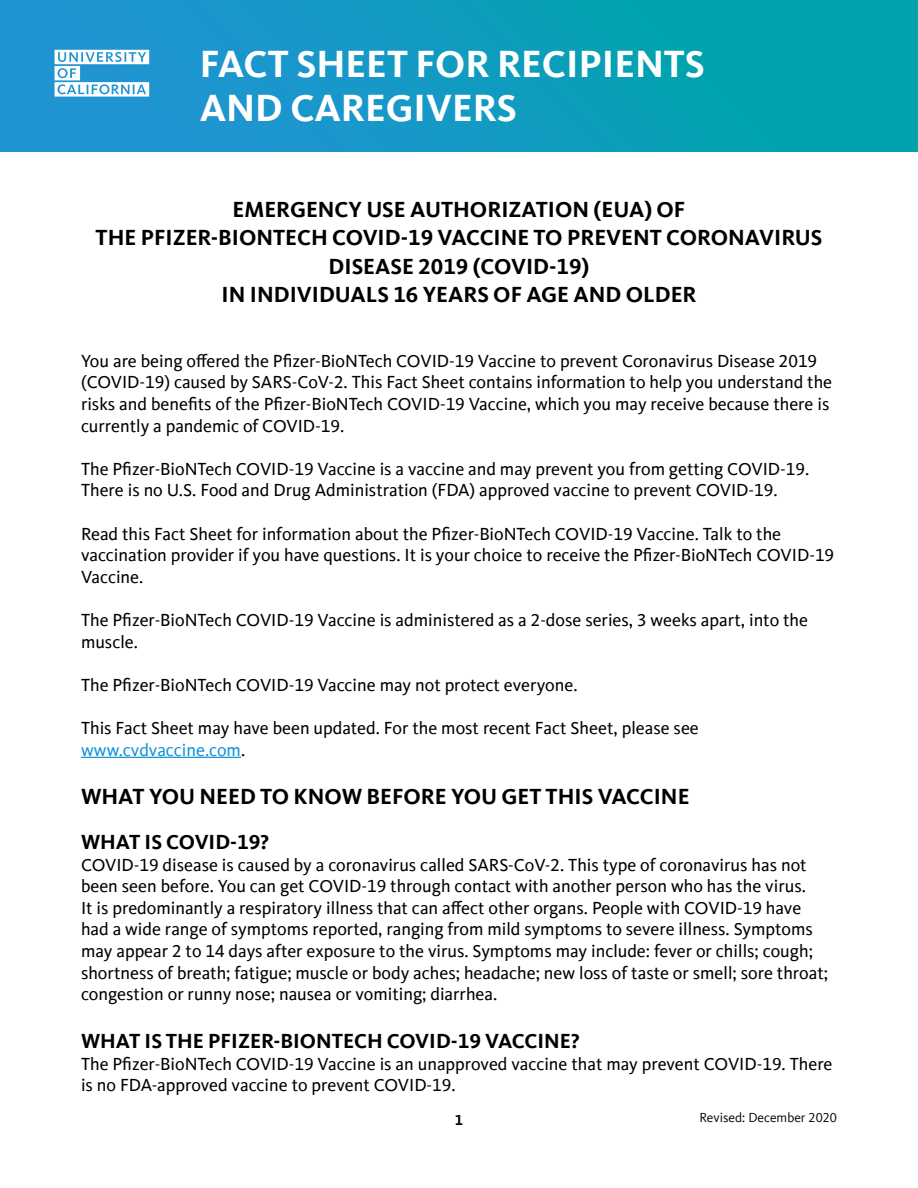
<style>
.page{position:relative;width:918px;height:1188px;background:#fff}
.page>*{position:absolute;margin:0;border:0;box-sizing:border-box;transform-origin:0 0}
.t1{font:700 39px "Kievit Offc Pro";color:#fff}
.CAPS_H1{font:700 22.5px "Kievit Offc Pro";color:#000}
.CAPS_H1-2{font:700 21px "Kievit Offc Pro";color:#000}
.t2{font:18px/21.6px "Kievit Offc Pro";color:#000}
.t3{font:700 15px "Kievit Offc Pro";color:#000}
.t4{font:13.5px "Kievit Offc Pro";color:#000}
.s1{color:#1295d8}
</style>
<div class="page">
<div style="left:0;top:0;width:918px;height:152px;background:linear-gradient(to right,#2691d9,#00a5a7)"></div>
<svg style="left:1px;top:0;width:371px;height:116px;background:#289bd0"></svg>
<hr style="left:81px;top:757px;width:160px;height:1px;background:#1295d8">
<p class="t1" style="left:200px;top:41px;width:507px">FACT SHEET FOR RECIPIENTS</p>
<p class="t1" style="left:200px;top:84px;width:319px">AND CAREGIVERS</p>
<p class="CAPS_H1" style="left:233px;top:196px;width:454px">EMERGENCY USE AUTHORIZATION (EUA) OF</p>
<p class="CAPS_H1" style="left:96px;top:224px;width:728px">THE PFIZER-BIONTECH COVID-19 VACCINE TO PREVENT CORONAVIRUS</p>
<p class="CAPS_H1" style="left:329px;top:253px;width:262px">DISEASE 2019 (COVID-19)</p>
<p class="CAPS_H1" style="left:221px;top:281px;width:477px">IN INDIVIDUALS 16 YEARS OF AGE AND OLDER</p>
<p class="t2" style="left:81px;top:350px;width:753px">You are being offered the Pfizer-BioNTech COVID-19 Vaccine to prevent Coronavirus Disease 2019 (COVID-19) caused by SARS-CoV-2. This Fact Sheet contains information to help you understand the risks and benefits of the Pfizer-BioNTech COVID-19 Vaccine, which you may receive because there is currently a pandemic of COVID-19.</p>
<p class="t2" style="left:81px;top:458px;width:730px">The Pfizer-BioNTech COVID-19 Vaccine is a vaccine and may prevent you from getting COVID-19.<br>There is no U.S. Food and Drug Administration (FDA) approved vaccine to prevent COVID-19.</p>
<p class="t2" style="left:81px;top:523px;width:755px">Read this Fact Sheet for information about the Pfizer-BioNTech COVID-19 Vaccine. Talk to the vaccination provider if you have questions. It is your choice to receive the Pfizer-BioNTech COVID-19<br>Vaccine.</p>
<p class="t2" style="left:81px;top:609px;width:729px">The Pfizer-BioNTech COVID-19 Vaccine is administered as a 2-dose series, 3 weeks apart, into the muscle.</p>
<p class="t2" style="left:81px;top:674px;width:498px">The Pfizer-BioNTech COVID-19 Vaccine may not protect everyone.</p>
<p class="t2" style="left:81px;top:717px;width:619px">This Fact Sheet may have been updated. For the most recent Fact Sheet, please see <span class="s1">www.cvdvaccine.com</span>.</p>
<p class="CAPS_H1" style="left:81px;top:783px;width:610px">WHAT YOU NEED TO KNOW BEFORE YOU GET THIS VACCINE</p>
<p class="CAPS_H1-2" style="left:81px;top:829px;width:190px">WHAT IS COVID-19?</p>
<p class="t2" style="left:81px;top:854px;width:749px">COVID-19 disease is caused by a coronavirus called SARS-CoV-2. This type of coronavirus has not been seen before. You can get COVID-19 through contact with another person who has the virus.<br>It is predominantly a respiratory illness that can affect other organs. People with COVID-19 have had a wide range of symptoms reported, ranging from mild symptoms to severe illness. Symptoms may appear 2 to 14 days after exposure to the virus. Symptoms may include: fever or chills; cough; shortness of breath; fatigue; muscle or body aches; headache; new loss of taste or smell; sore throat; congestion or runny nose; nausea or vomiting; diarrhea.</p>
<p class="CAPS_H1-2" style="left:81px;top:1029px;width:500px">WHAT IS THE PFIZER-BIONTECH COVID-19 VACCINE?</p>
<p class="t2" style="left:81px;top:1053px;width:753px">The Pfizer-BioNTech COVID-19 Vaccine is an unapproved vaccine that may prevent COVID-19. There is no FDA-approved vaccine to prevent COVID-19.</p>
<p class="t3" style="left:455px;top:1111px;width:10px">1</p>
<p class="t4" style="left:699px;top:1110px;width:139px">Revised: December 2020</p>
</div>
